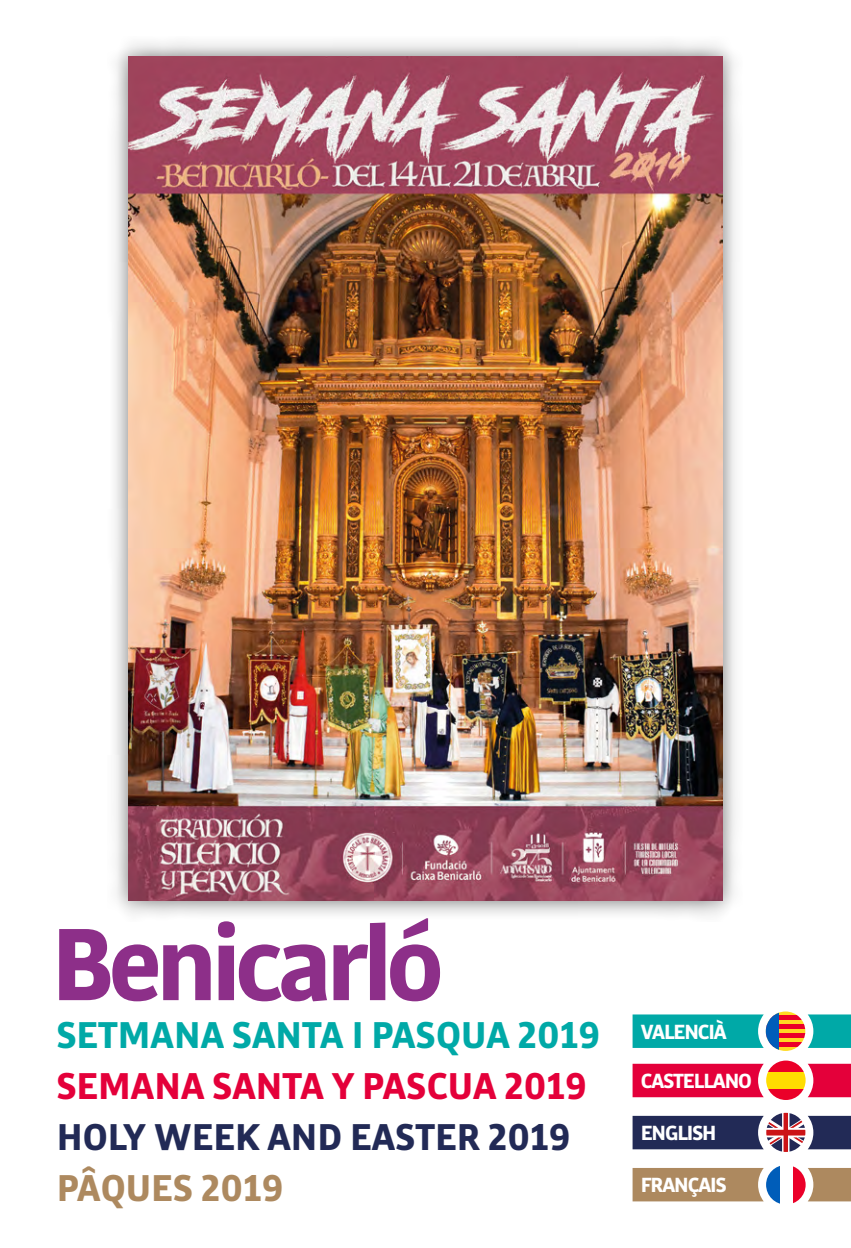
<style>
.page{position:relative;width:851px;height:1248px;background:#fff}
.page>*{position:absolute;margin:0;border:0;box-sizing:border-box;transform-origin:0 0}
.t1{font:700 110px "Bulo";letter-spacing:-.05em;color:#8d2f89}
.t2{font:700 40px "Bulo";color:#00a9a7}
.t3{font:700 40px "Bulo";color:#e4003a}
.t4{font:700 40px "Bulo";color:#222a56}
.t5{font:700 40px "Bulo";color:#ad895f}
.t6{font:700 22px "Bulo";letter-spacing:-.05em;color:#fff}
</style>
<div class="page">
<svg style="left:632px;top:1014px;width:218px;height:33px;background:#15b0ae"></svg>
<svg style="left:778px;top:1011px;width:27px;height:39px"></svg>
<svg style="left:778px;top:1042px;width:27px;height:4px"></svg>
<hr style="left:765px;top:1033px;width:40px;height:4px;background:#eb0029">
<hr style="left:765px;top:1024px;width:40px;height:4px;background:#eb0029">
<svg style="left:778px;top:1015px;width:27px;height:4px"></svg>
<svg style="left:765px;top:1013px;width:13px;height:37px"></svg>
<svg style="left:632px;top:1063px;width:218px;height:34px;background:#e6164b"></svg>
<div style="left:765px;top:1060px;width:40px;height:40px;background:#fd0"></div>
<svg style="left:765px;top:1060px;width:40px;height:11px"></svg>
<svg style="left:765px;top:1089px;width:40px;height:11px"></svg>
<svg style="left:632px;top:1112px;width:218px;height:40px"></svg>
<svg style="left:632px;top:1168px;width:218px;height:33px;background:#b29069"></svg>
<svg style="left:765px;top:1166px;width:14px;height:38px"></svg>
<div style="left:779px;top:1164px;width:14px;height:40px;background:#fff"></div>
<svg style="left:793px;top:1166px;width:12px;height:37px"></svg>
<div style="left:108px;top:36px;width:634px;height:885px;background:#000;opacity:.55"></div>
<img style="left:128px;top:57px;width:594px;height:843px">
<h1 class="t1" style="left:51px;top:892px;width:394px">Benicarló</h1>
<h2 class="t2" style="left:57px;top:1008px;width:545px">SETMANA SANTA i PASQUA 2019</h2>
<h2 class="t3" style="left:57px;top:1059px;width:531px">SEMANA SANTA Y PASCUA 2019</h2>
<h2 class="t4" style="left:57px;top:1110px;width:515px">HOLY WEEK AND EASTER 2019</h2>
<h2 class="t5" style="left:57px;top:1161px;width:228px">PÂQUES 2019</h2>
<p class="t6" style="left:640px;top:1017px;width:88px">VALENCIÀ</p>
<p class="t6" style="left:640px;top:1066px;width:113px">CASTELLANO</p>
<p class="t6" style="left:640px;top:1118px;width:77px">ENGLISH</p>
<p class="t6" style="left:640px;top:1170px;width:87px">FRANÇAIS</p>
</div>
